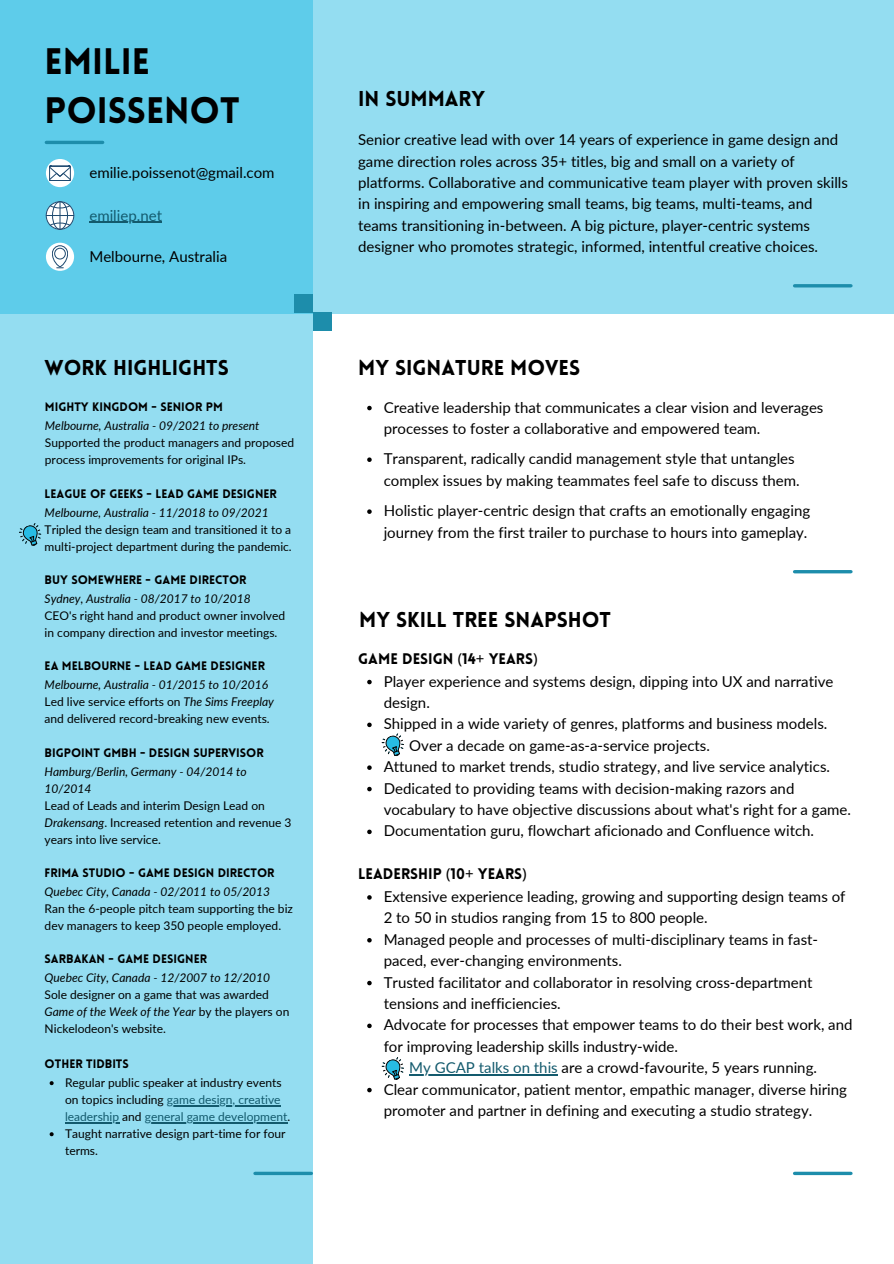
<style>
.page{position:relative;width:894px;height:1264px;background:#fff}
.page>*{position:absolute;margin:0;border:0;box-sizing:border-box;transform-origin:0 0}
.t1{font:900 36px/49.5px "Lovelo";color:#000}
.t2{font:900 21px "Lovelo";color:#000}
.t3{font:15px/21.5px "Lato";color:#000}
.t4{font:900 15px "Lovelo";color:#000}
.t5{font:15px "Lato";color:#135a6d}
.t6{font:12px/17px "Lato";color:#000}
.t7{font:italic 12px/17px "Lato";color:#000}
.t8{font:900 12px "Lovelo";color:#000}
.s1{font-style:italic}
.s2{color:#135a6d}
.s3{font-family:"Noto Sans";font-weight:400}
</style>
<div class="page">
<div style="left:0;top:0;width:893px;height:313px;background:#94ddf1"></div>
<svg style="left:0;top:0;width:313px;height:1263px;background:#86d8ef"></svg>
<hr style="left:46px;top:141px;width:57px;height:3px;background:#1d8dab">
<svg style="left:46px;top:159px;width:28px;height:28px"></svg>
<svg style="left:49px;top:166px;width:22px;height:14px"></svg>
<div style="left:46px;top:201px;width:28px;height:28px;border:1px solid #1e496f;border-radius:50%"></div>
<div style="left:52px;top:201px;width:16px;height:28px;border:1px solid #1e496f;border-radius:50%"></div>
<svg style="left:46px;top:202px;width:28px;height:27px"></svg>
<svg style="left:46px;top:243px;width:28px;height:28px"></svg>
<div style="left:52px;top:245px;width:16px;height:22px;border:1px solid #1e496f;border-radius:8px"></div>
<div style="left:54px;top:248px;width:12px;height:11px;border:1px solid #1e496f;border-radius:50%"></div>
<hr style="left:794px;top:284px;width:56px;height:3px;background:#1d8dab">
<svg style="left:255px;top:1171px;width:56px;height:4px"></svg>
<svg style="left:367px;top:679px;width:4px;height:5px"></svg>
<svg style="left:367px;top:722px;width:4px;height:5px"></svg>
<svg style="left:367px;top:765px;width:4px;height:5px"></svg>
<svg style="left:367px;top:786px;width:4px;height:5px"></svg>
<svg style="left:367px;top:829px;width:4px;height:5px"></svg>
<svg style="left:381px;top:733px;width:23px;height:23px"></svg>
<hr style="left:794px;top:570px;width:56px;height:3px;background:#1d8dab">
<div style="left:295px;top:295px;width:18px;height:18px;background:#1d8dab"></div>
<hr style="left:89px;top:222px;width:73px;height:1px;background:#135a6d">
<svg style="left:50px;top:1081px;width:4px;height:4px"></svg>
<hr style="left:167px;top:1105px;width:113px;height:1px;background:#135a6d">
<hr style="left:65px;top:1122px;width:54px;height:1px;background:#135a6d">
<hr style="left:145px;top:1122px;width:142px;height:1px;background:#135a6d">
<svg style="left:50px;top:1132px;width:4px;height:4px"></svg>
<svg style="left:367px;top:406px;width:4px;height:4px"></svg>
<svg style="left:367px;top:457px;width:4px;height:5px"></svg>
<svg style="left:367px;top:509px;width:4px;height:5px"></svg>
<svg style="left:367px;top:895px;width:4px;height:4px"></svg>
<svg style="left:367px;top:938px;width:4px;height:4px"></svg>
<svg style="left:367px;top:980px;width:4px;height:5px"></svg>
<svg style="left:367px;top:1023px;width:4px;height:5px"></svg>
<hr style="left:409px;top:1074px;width:148px;height:1px;background:#135a6d">
<svg style="left:367px;top:1087px;width:4px;height:5px"></svg>
<div style="left:313px;top:313px;width:18px;height:18px;background:#1d8dab"></div>
<svg style="left:381px;top:1057px;width:23px;height:23px"></svg>
<svg style="left:794px;top:1171px;width:56px;height:4px"></svg>
<svg style="left:19px;top:522px;width:24px;height:25px"></svg>
<h1 class="t1" style="left:45px;top:40px;width:197px">EMILIE<br>POISSENOT</h1>
<p class="t3" style="left:89px;top:162px;width:187px">emilie.poissenot@gmail.com</p>
<p class="t5" style="left:89px;top:206px;width:74px">emiliep.net</p>
<p class="t3" style="left:89px;top:245px;width:139px">Melbourne, Australia</p>
<h2 class="t2" style="left:45px;top:359px;width:186px">WORK HIGHLIGHTS</h2>
<p class="t8" style="left:45px;top:402px;width:179px">MIGHTY KINGDOM - SENIOR PM</p>
<p class="t7" style="left:45px;top:417px;width:216px">Melbourne, Australia - 09/2021 to present</p>
<p class="t6" style="left:45px;top:434px;width:251px">Supported the product managers and proposed process improvements for original IPs.</p>
<p class="t8" style="left:45px;top:488px;width:234px">LEAGUE OF GEEKS - LEAD GAME DESIGNER</p>
<p class="t7" style="left:45px;top:503px;width:225px">Melbourne, Australia - 11/2018 to 09/2021</p>
<p class="t6" style="left:45px;top:520px;width:248px">Tripled the design team and transitioned it to a multi-project department during the pandemic.</p>
<p class="t8" style="left:45px;top:575px;width:203px">BUY SOMEWHERE - GAME DIRECTOR</p>
<p class="t7" style="left:45px;top:589px;width:208px">Sydney, Australia - 08/2017 to 10/2018</p>
<p class="t6" style="left:45px;top:606px;width:242px">CEO's right hand and product owner involved in company direction and investor meetings.</p>
<p class="t8" style="left:45px;top:661px;width:222px">EA MELBOURNE - LEAD GAME DESIGNER</p>
<p class="t6" style="left:45px;top:676px;width:231px"><span class="s1">Melbourne, Australia - 01/2015 to 10/2016<br></span>Led live service efforts on <span class="s1">The Sims Freeplay </span>and delivered record-breaking new events.</p>
<p class="t8" style="left:45px;top:747px;width:220px">BIGPOINT GMBH - DESIGN SUPERVISOR</p>
<p class="t7" style="left:45px;top:762px;width:203px">Hamburg/Berlin, Germany - 04/2014 to<br>10/2014</p>
<p class="t6" style="left:45px;top:796px;width:248px">Lead of Leads and interim Design Lead on<br><span class="s1">Drakensang</span>. Increased retention and revenue 3 years into live service.</p>
<p class="t8" style="left:45px;top:868px;width:231px">FRIMA STUDIO - GAME DESIGN DIRECTOR</p>
<p class="t7" style="left:45px;top:882px;width:227px">Quebec City, Canada - 02/2011 to 05/2013</p>
<p class="t6" style="left:45px;top:899px;width:250px">Ran the 6-people pitch team supporting the biz dev managers to keep 350 people employed.</p>
<p class="t8" style="left:45px;top:954px;width:164px">SARBAKAN - GAME DESIGNER</p>
<p class="t7" style="left:45px;top:969px;width:227px">Quebec City, Canada - 12/2007 to 12/2010</p>
<p class="t6" style="left:45px;top:986px;width:246px">Sole designer on a game that was awarded<br><span class="s1">Game of the Week of the Year</span> by the players on<br>Nickelodeon's website.</p>
<p class="t8" style="left:45px;top:1059px;width:86px">OTHER TIDBITS</p>
<p class="t6" style="left:65px;top:1074px;width:227px">Regular public speaker at industry events on topics including <span class="s2">game design, creative leadership</span> and <span class="s2">general game development</span>.<br>Taught narrative design part-time for four terms.</p>
<h2 class="t2" style="left:358px;top:91px;width:128px">IN SUMMARY</h2>
<p class="t3" style="left:358px;top:129px;width:491px">Senior creative lead with over 14 years of experience in game design and game direction roles across 35+ titles, big and small on a variety of platforms. Collaborative and communicative team player with proven skills in inspiring and empowering small teams, big teams, multi-teams, and teams transitioning in-between. A big picture, player-centric systems designer who promotes strategic, informed, intentful creative choices.</p>
<h2 class="t2" style="left:358px;top:359px;width:223px">MY SIGNATURE MOVES</h2>
<p class="t3" style="left:383px;top:396px;width:441px">Creative leadership that communicates a clear vision and leverages processes to foster a collaborative and empowered team.</p>
<p class="t3" style="left:383px;top:447px;width:417px">Transparent, radically candid management style that untangles complex issues by making teammates feel safe to discuss them.</p>
<p class="t3" style="left:383px;top:499px;width:428px">Holistic player-centric design that crafts an emotionally engaging journey from the first trailer to purchase to hours into gameplay.</p>
<h2 class="t2" style="left:359px;top:611px;width:253px">MY SKILL TREE SNAPSHOT</h2>
<p class="t4" style="left:358px;top:652px;width:181px">GAME DESIGN <span class="s3">(</span>14<span class="s3">+</span> YEARS<span class="s3">)</span></p>
<p class="t3" style="left:383px;top:670px;width:451px">Player experience and systems design, dipping into UX and narrative</p>
<p class="t3" style="left:383px;top:691px;width:48px">design.</p>
<p class="t3" style="left:383px;top:712px;width:445px">Shipped in a wide variety of genres, platforms and business models.</p>
<p class="t3" style="left:409px;top:734px;width:302px">Over a decade on game-as-a-service projects.</p>
<p class="t3" style="left:383px;top:755px;width:448px">Attuned to market trends, studio strategy, and live service analytics.</p>
<p class="t3" style="left:383px;top:777px;width:412px">Dedicated to providing teams with decision-making razors and</p>
<p class="t3" style="left:383px;top:798px;width:468px">vocabulary to have objective discussions about what's right for a game.</p>
<p class="t3" style="left:383px;top:819px;width:432px">Documentation guru, flowchart aficionado and Confluence witch.</p>
<p class="t4" style="left:358px;top:868px;width:170px">LEADERSHIP <span class="s3">(</span>10<span class="s3">+</span> YEARS<span class="s3">)</span></p>
<p class="t3" style="left:383px;top:885px;width:463px">Extensive experience leading, growing and supporting design teams of</p>
<p class="t3" style="left:383px;top:906px;width:325px">2 to 50 in studios ranging from 15 to 800 people.</p>
<p class="t3" style="left:383px;top:928px;width:436px">Managed people and processes of multi-disciplinary teams in fast-</p>
<p class="t3" style="left:383px;top:949px;width:240px">paced, ever-changing environments.</p>
<p class="t3" style="left:383px;top:971px;width:430px">Trusted facilitator and collaborator in resolving cross-department</p>
<p class="t3" style="left:383px;top:992px;width:178px">tensions and inefficiencies.</p>
<p class="t3" style="left:383px;top:1013px;width:470px">Advocate for processes that empower teams to do their best work, and</p>
<p class="t3" style="left:383px;top:1035px;width:296px">for improving leadership skills industry-wide.</p>
<p class="t3" style="left:409px;top:1056px;width:409px"><span class="s2">My GCAP talks on this</span> are a crowd-favourite, 5 years running.</p>
<p class="t3" style="left:383px;top:1078px;width:464px">Clear communicator, patient mentor, empathic manager, diverse hiring</p>
<p class="t3" style="left:383px;top:1099px;width:430px">promoter and partner in defining and executing a studio strategy.</p>
</div>
